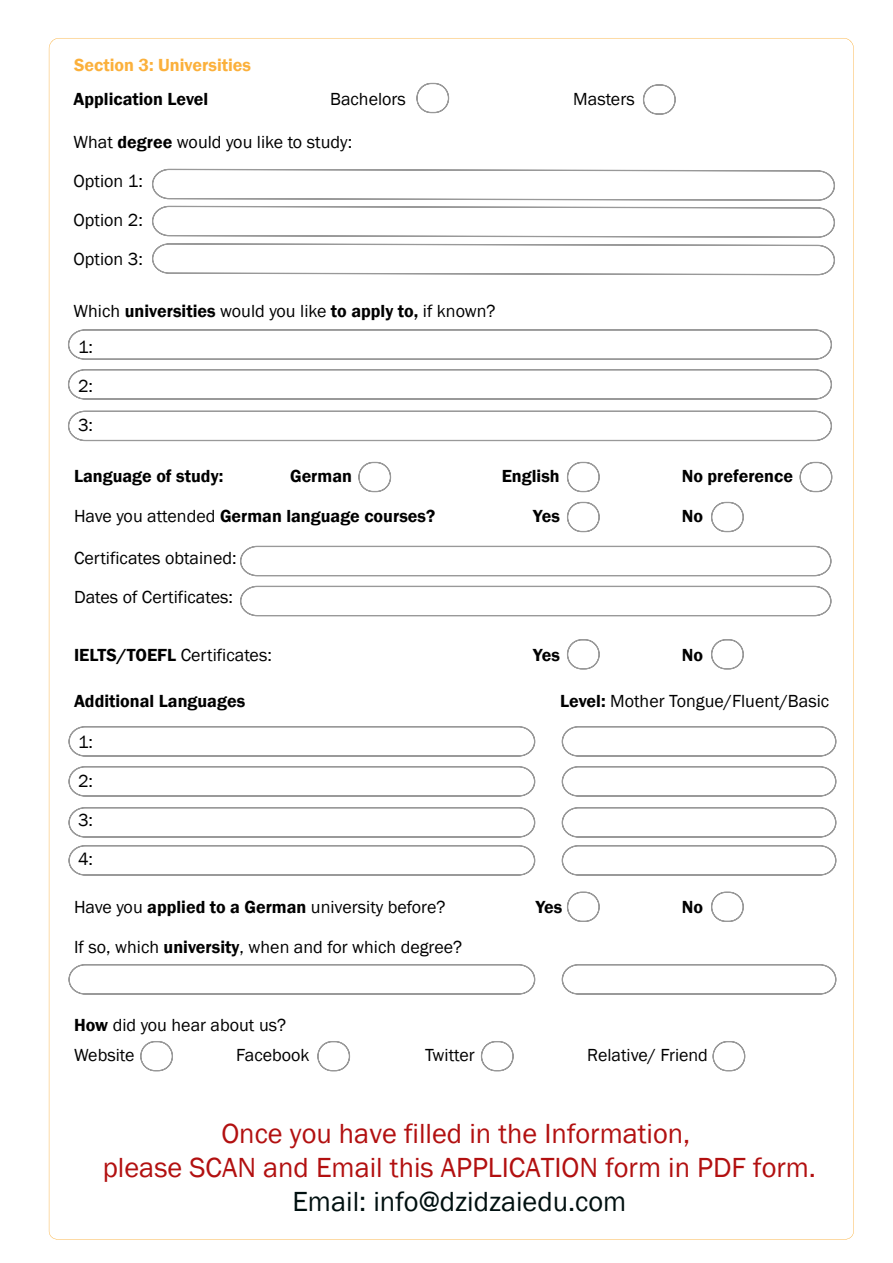
<style>
.page{position:relative;width:893px;height:1263px;background:#fff}
.page>*{position:absolute;margin:0;border:0;box-sizing:border-box;transform-origin:0 0}
.t1{font:28.35px/34px "Franklin Gothic";color:#b21010;text-align:center}
.t2{font:28.35px "Franklin Gothic";color:#001010}
.t3{font:18px/39px "Franklin Gothic";color:#000}
.t4{font:600 18px "Franklin Gothic";color:#000}
.t5{font:600 18px "Franklin Gothic";color:#fbb03b}
.s1{font-weight:600}
.s2{font-weight:400}
</style>
<div class="page">
<svg style="left:416px;top:83px;width:33px;height:30px"></svg>
<svg style="left:358px;top:462px;width:33px;height:30px"></svg>
<svg style="left:567px;top:462px;width:33px;height:30px"></svg>
<svg style="left:567px;top:502px;width:33px;height:30px"></svg>
<svg style="left:711px;top:502px;width:33px;height:30px"></svg>
<svg style="left:567px;top:639px;width:33px;height:31px"></svg>
<svg style="left:711px;top:639px;width:33px;height:31px"></svg>
<svg style="left:799px;top:462px;width:33px;height:30px"></svg>
<svg style="left:643px;top:84px;width:33px;height:31px"></svg>
<svg style="left:152px;top:168px;width:683px;height:108px"></svg>
<svg style="left:68px;top:329px;width:764px;height:31px"></svg>
<svg style="left:68px;top:369px;width:764px;height:31px"></svg>
<svg style="left:68px;top:410px;width:764px;height:31px"></svg>
<svg style="left:240px;top:545px;width:591px;height:32px"></svg>
<svg style="left:240px;top:585px;width:591px;height:32px"></svg>
<svg style="left:68px;top:726px;width:467px;height:31px"></svg>
<svg style="left:68px;top:766px;width:467px;height:31px"></svg>
<svg style="left:68px;top:807px;width:467px;height:31px"></svg>
<svg style="left:68px;top:845px;width:467px;height:31px"></svg>
<svg style="left:561px;top:726px;width:275px;height:31px"></svg>
<svg style="left:561px;top:766px;width:275px;height:31px"></svg>
<svg style="left:561px;top:807px;width:275px;height:31px"></svg>
<svg style="left:561px;top:845px;width:275px;height:31px"></svg>
<svg style="left:68px;top:964px;width:467px;height:31px"></svg>
<svg style="left:561px;top:964px;width:275px;height:31px"></svg>
<svg style="left:567px;top:891px;width:33px;height:31px"></svg>
<svg style="left:711px;top:891px;width:33px;height:31px"></svg>
<svg style="left:140px;top:1041px;width:33px;height:31px"></svg>
<svg style="left:317px;top:1041px;width:33px;height:31px"></svg>
<svg style="left:480px;top:1041px;width:34px;height:31px"></svg>
<svg style="left:712px;top:1041px;width:33px;height:31px"></svg>
<p class="t5" style="left:74px;top:54px;width:178px">Section 3: Universities</p>
<p class="t4" style="left:73px;top:88px;width:136px">Application Level</p>
<p class="t3" style="left:330px;top:80px;width:77px">Bachelors</p>
<p class="t3" style="left:573px;top:80px;width:63px">Masters</p>
<p class="t3" style="left:74px;top:123px;width:280px">What <span class="s1">degree</span> would you like to study:<br>Option 1:<br>Option 2:<br>Option 3:</p>
<p class="t3" style="left:74px;top:292px;width:423px">Which <span class="s1">universities</span> would you like <span class="s1">to apply to,</span> if known?</p>
<p class="t3" style="left:78px;top:328px;width:17px;text-align:justify">1:<br>2:<br>3:</p>
<p class="t4" style="left:74px;top:465px;width:151px">Language of study:</p>
<p class="t4" style="left:290px;top:465px;width:63px">German</p>
<p class="t4" style="left:501px;top:465px;width:59px">English</p>
<p class="t4" style="left:681px;top:465px;width:113px">No preference</p>
<p class="t4" style="left:74px;top:505px;width:362px"><span class="s2">Have you attended</span> German language courses?</p>
<p class="t4" style="left:533px;top:505px;width:28px">Yes</p>
<p class="t4" style="left:681px;top:505px;width:23px">No</p>
<p class="t3" style="left:74px;top:539px;width:164px">Certificates obtained:<br>Dates of Certificates:</p>
<p class="t3" style="left:74px;top:636px;width:199px"><span class="s1">IELTS/TOEFL</span> Certificates:</p>
<p class="t4" style="left:533px;top:644px;width:28px">Yes</p>
<p class="t4" style="left:681px;top:644px;width:23px">No</p>
<p class="t4" style="left:74px;top:690px;width:173px">Additional Languages</p>
<p class="t3" style="left:560px;top:682px;width:270px"><span class="s1">Level:</span> Mother Tongue/Fluent/Basic</p>
<p class="t3" style="left:78px;top:723px;width:17px;text-align:justify">1:<br>2:<br>3:<br>4:</p>
<p class="t3" style="left:74px;top:888px;width:373px">Have you <span class="s1">applied to a German</span> university before?</p>
<p class="t4" style="left:535px;top:896px;width:28px">Yes</p>
<p class="t4" style="left:682px;top:896px;width:23px">No</p>
<p class="t3" style="left:74px;top:928px;width:390px">If so, which <span class="s1">university</span>, when and for which degree?</p>
<p class="t3" style="left:74px;top:1011px;width:214px;line-height:30px"><span class="s1">How</span> did you hear about us?<br>Website</p>
<p class="t3" style="left:236px;top:1036px;width:75px">Facebook</p>
<p class="t3" style="left:425px;top:1036px;width:51px">Twitter</p>
<p class="t3" style="left:587px;top:1036px;width:122px">Relative/ Friend</p>
<h1 class="t1" style="left:103px;top:1117px;width:714px">Once you have filled in the Information,<br>please SCAN and Email this APPLICATION form in PDF form.</h1>
<h1 class="t2" style="left:292px;top:1184px;width:335px">Email: info@dzidzaiedu.com</h1>
</div>
